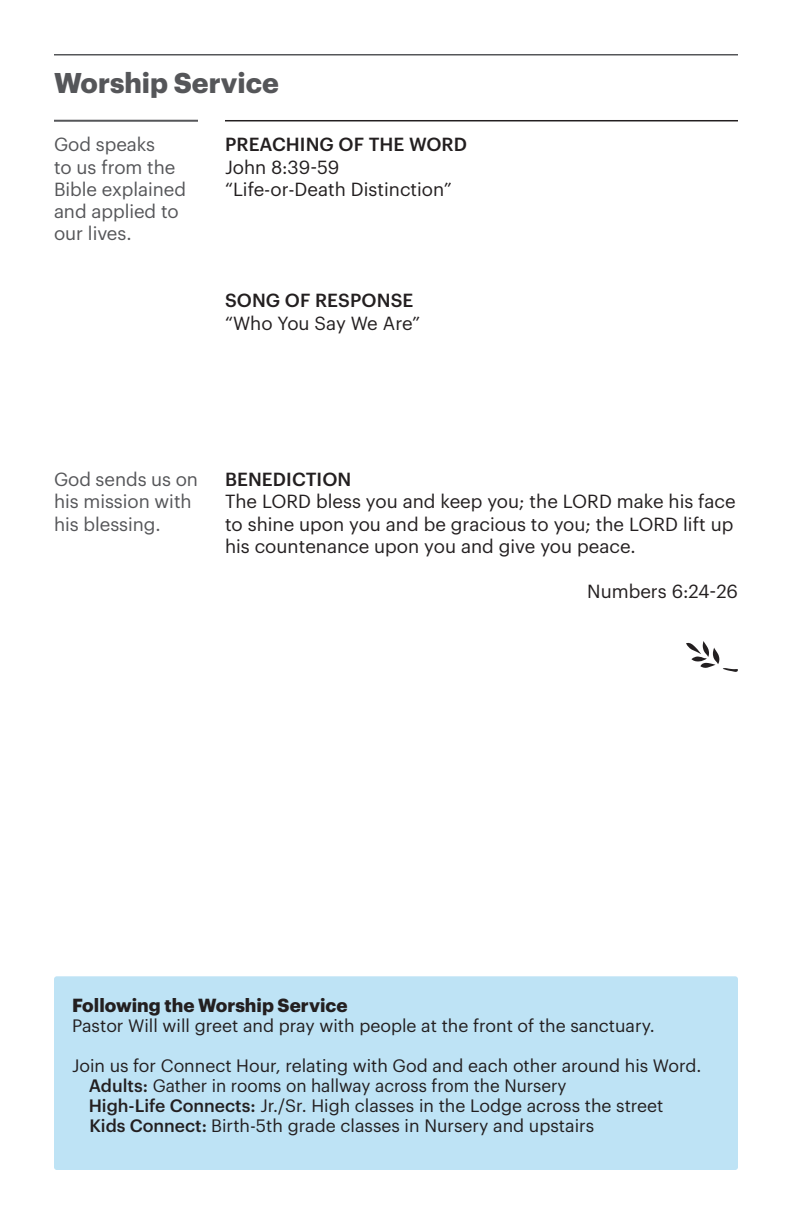
<style>
.page{position:relative;width:792px;height:1224px;background:#fff}
.page>*{position:absolute;margin:0;border:0;box-sizing:border-box;transform-origin:0 0}
.t1{font:52px "Southwood Collateral v 0.1";color:#231f20}
.t2{font:700 28px "Graphik";color:#555659}
.t3{font:18.6px/22.4px "Graphik";color:#231f20}
.t4{font:18.6px/22.4px "Graphik";letter-spacing:-.005em;color:#555659}
.t5{font:500 18.6px "Graphik";letter-spacing:.005em;color:#231f20}
.t6{font:700 18.6px "Graphik";color:#231f20}
.t7{font:17.6px "Graphik";color:#231f20}
.s1{font-weight:500}
</style>
<div class="page">
<hr style="left:54px;top:120px;width:144px;height:2px;background:#555659">
<hr style="left:225px;top:120px;width:513px;height:1px;background:#231f20">
<hr style="left:54px;top:54px;width:684px;height:2px;background:#555659">
<div style="left:54px;top:976px;width:684px;height:194px;background:#bee3f5;border-radius:3px"></div>
<p class="t2" style="left:54px;top:61px;width:226px">Worship Service</p>
<p class="t5" style="left:225px;top:130px;width:244px">PREACHING OF THE WORD</p>
<p class="t3" style="left:225px;top:154px;width:116px">John 8:39-59</p>
<p class="t3" style="left:225px;top:176px;width:228px">“Life-or-Death Distinction”</p>
<p class="t4" style="left:54px;top:132px;width:134px">God speaks<br>to us from the<br>Bible explained and applied to our lives.</p>
<p class="t5" style="left:225px;top:287px;width:190px">SONG OF RESPONSE</p>
<p class="t3" style="left:225px;top:310px;width:197px">“Who You Say We Are”</p>
<p class="t4" style="left:54px;top:466px;width:145px">God sends us on his mission with his blessing.</p>
<p class="t5" style="left:225px;top:465px;width:128px">BENEDICTION</p>
<p class="t3" style="left:225px;top:489px;width:512px">The LORD bless you and keep you; the LORD make his face to shine upon you and be gracious to you; the LORD lift up his countenance upon you and give you peace.</p>
<p class="t3" style="left:587px;top:578px;width:152px">Numbers 6:24-26</p>
<p class="t1" style="left:686px;top:634px;width:53px">A</p>
<p class="t6" style="left:72px;top:991px;width:277px">Following the Worship Service</p>
<p class="t7" style="left:72px;top:1013px;width:584px">Pastor Will will greet and pray with people at the front of the sanctuary.</p>
<p class="t7" style="left:72px;top:1053px;width:631px">Join us for Connect Hour, relating with God and each other around his Word.</p>
<p class="t7" style="left:89px;top:1073px;width:479px"><span class="s1">Adults:</span> Gather in rooms on hallway across from the Nursery</p>
<p class="t7" style="left:89px;top:1093px;width:576px"><span class="s1">High-Life Connects:</span> Jr./Sr. High classes in the Lodge across the street</p>
<p class="t7" style="left:89px;top:1113px;width:506px"><span class="s1">Kids Connect:</span> Birth-5th grade classes in Nursery and upstairs</p>
</div>
